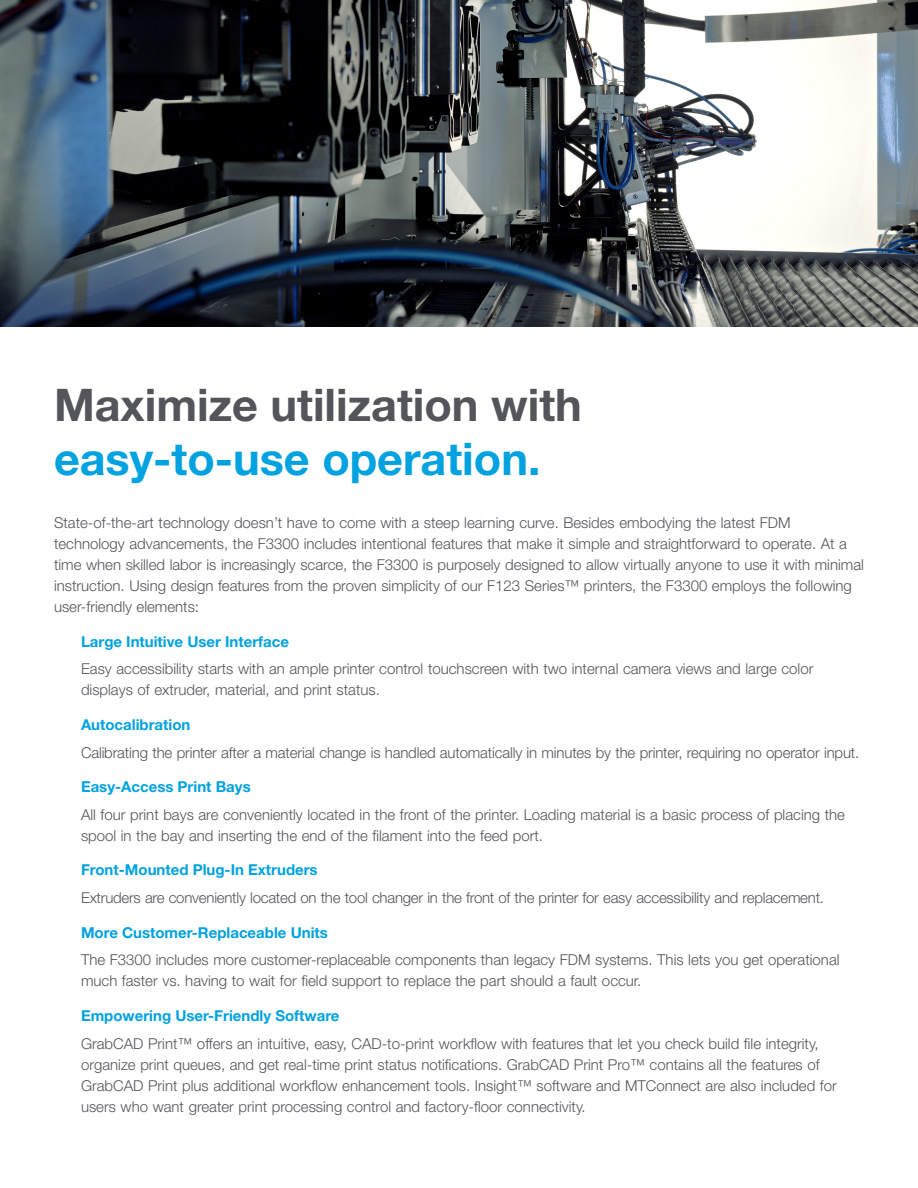
<style>
.page{position:relative;width:918px;height:1188px;background:#fff}
.page>*{position:absolute;margin:0;border:0;box-sizing:border-box;transform-origin:0 0}
.t1{font:700 45px "Helvetica Neue LT Std";color:#54555a}
.t2{font:700 45px "Helvetica Neue LT Std";color:#00a2e0}
.t3{font:300 15px/21px "Helvetica Neue LT Std";color:#54555a}
.t4{font:700 15px "Helvetica Neue LT Std";color:#00a2e0}
</style>
<div class="page">
<img style="left:0;top:0;width:918px;height:326px">
<h1 class="t1" style="left:54px;top:377px;width:529px">Maximize utilization with</h1>
<h1 class="t2" style="left:54px;top:431px;width:488px">easy-to-use operation.</h1>
<p class="t3" style="left:54px;top:512px;width:811px">State-of-the-art technology doesn’t have to come with a steep learning curve. Besides embodying the latest FDM technology advancements, the F3300 includes intentional features that make it simple and straightforward to operate. At a time when skilled labor is increasingly scarce, the F3300 is purposely designed to allow virtually anyone to use it with minimal instruction. Using design features from the proven simplicity of our F123 Series™ printers, the F3300 employs the following user-friendly elements:</p>
<p class="t4" style="left:81px;top:632px;width:210px">Large Intuitive User Interface</p>
<p class="t3" style="left:81px;top:658px;width:734px">Easy accessibility starts with an ample printer control touchscreen with two internal camera views and large color displays of extruder, material, and print status.</p>
<p class="t4" style="left:81px;top:715px;width:111px">Autocalibration</p>
<p class="t3" style="left:81px;top:742px;width:780px">Calibrating the printer after a material change is handled automatically in minutes by the printer, requiring no operator input.</p>
<p class="t4" style="left:81px;top:778px;width:171px">Easy-Access Print Bays</p>
<p class="t3" style="left:81px;top:804px;width:766px">All four print bays are conveniently located in the front of the printer. Loading material is a basic process of placing the spool in the bay and inserting the end of the filament into the feed port.</p>
<p class="t4" style="left:81px;top:861px;width:238px">Front-Mounted Plug-In Extruders</p>
<p class="t3" style="left:81px;top:887px;width:745px">Extruders are conveniently located on the tool changer in the front of the printer for easy accessibility and replacement.</p>
<p class="t4" style="left:81px;top:923px;width:248px">More Customer-Replaceable Units</p>
<p class="t3" style="left:81px;top:949px;width:760px">The F3300 includes more customer-replaceable components than legacy FDM systems. This lets you get operational much faster vs. having to wait for field support to replace the part should a fault occur.</p>
<p class="t4" style="left:81px;top:1006px;width:260px">Empowering User-Friendly Software</p>
<p class="t3" style="left:81px;top:1033px;width:757px">GrabCAD Print™ offers an intuitive, easy, CAD-to-print workflow with features that let you check build file integrity, organize print queues, and get real-time print status notifications. GrabCAD Print Pro™ contains all the features of GrabCAD Print plus additional workflow enhancement tools. Insight™ software and MTConnect are also included for users who want greater print processing control and factory-floor connectivity.</p>
</div>
